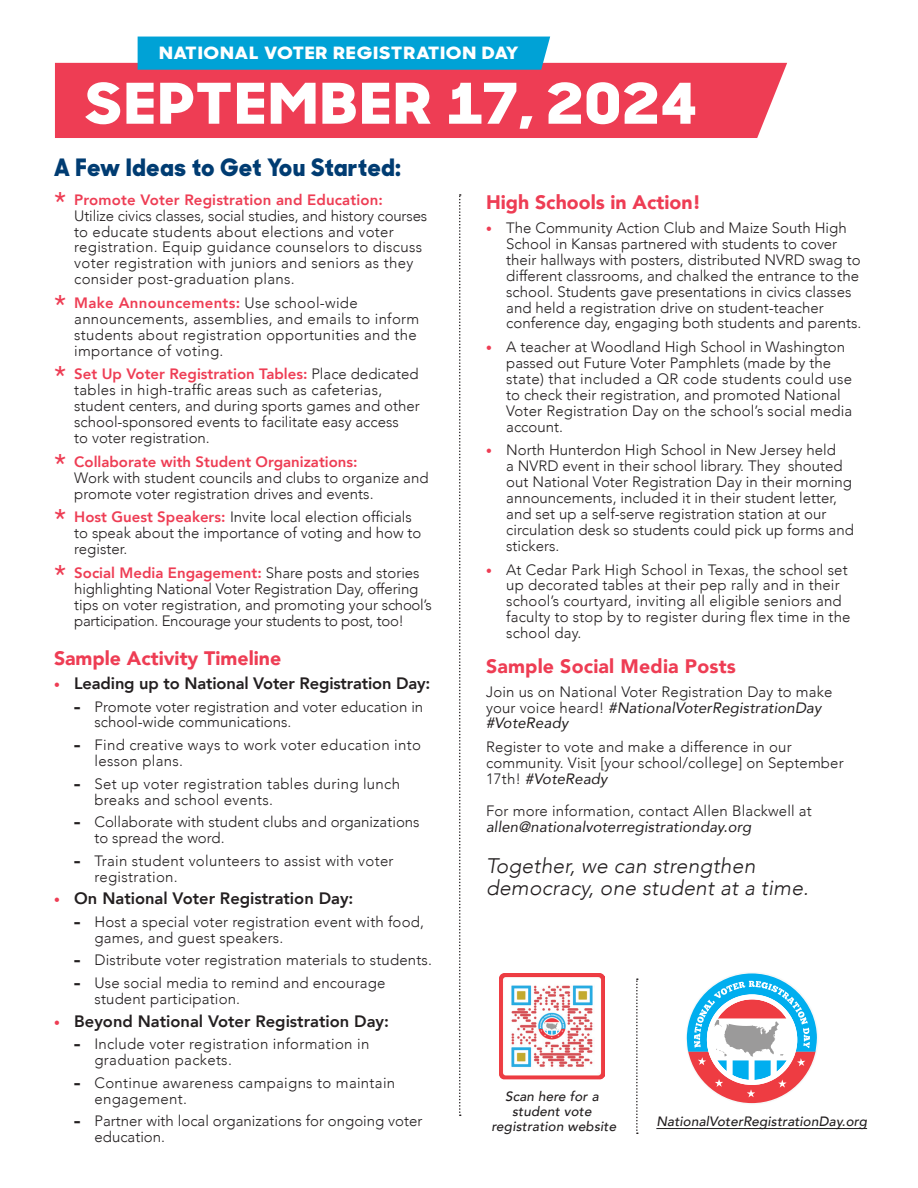
<style>
.page{position:relative;width:918px;height:1188px;background:#fff}
.page>*{position:absolute;margin:0;border:0;box-sizing:border-box;transform-origin:0 0}
.t1{font:800 56.1px "Sharp Sans No 1";letter-spacing:.06em;color:#fff;scale:1.11 1}
.t2{font:800 24px "Sharp Sans No 1";letter-spacing:.04em;color:#003c72}
.t3{font:italic 300 21px/22.5px "Avenir";letter-spacing:.01em;color:#231f20}
.t4{font:900 19.5px "Avenir";color:#ee3d54}
.t5{font:800 16.95px "Sharp Sans No 1";letter-spacing:.07em;color:#fff;scale:1.15 1}
.t6{font:800 16.5px "Avenir";color:#231f20}
.t7{font:300 15px/15.9px "Avenir";color:#231f20}
.t8{font:300 15px/15.9px "Avenir";letter-spacing:.02em;color:#231f20}
.t9{font:italic 500 13.5px/15px "Avenir";letter-spacing:.01em;color:#231f20;text-align:center}
.s1{font-weight:500;font-size:27px;color:#ee3d54}
.s2{font-weight:800;color:#ee3d54}
.s3{font-family:"Sharp Sans No 1";color:#ee3d54}
.s4{font-family:"Sharp Sans No 1";font-weight:800}
.s5{font-family:"Sharp Sans No 1";font-weight:800;font-size:16.5px;color:#ee3d54}
.s6{font-weight:400;font-style:italic}
</style>
<div class="page">
<svg style="left:459px;top:194px;width:2px;height:922px"></svg>
<div style="left:55px;top:63px;width:732px;height:75px;background:#ee3d54"></div>
<div style="left:138px;top:37px;width:412px;height:33px;background:#00a2d6"></div>
<svg style="left:636px;top:978px;width:2px;height:156px"></svg>
<svg style="left:687px;top:973px;width:130px;height:130px"></svg>
<hr style="left:656px;top:1128px;width:211px;height:1px;background:#231f20">
<img style="left:500px;top:974px;width:104px;height:106px">
<p class="t5" style="left:159px;top:41px;width:313px">NATIONAL VOTER REGISTRATION DAY</p>
<p class="t1" style="left:85px;top:62px;width:553px">SEPTEMBER 17, 2024</p>
<p class="t2" style="left:54px;top:150px;width:348px">A Few Ideas to Get You Started:</p>
<p class="t8" style="left:74px;top:192px;width:355px;text-indent:-20px"><span class="s1">*</span> <span class="s2">Promote Voter Registration and Education:<br></span>Utilize civics classes, social studies, and history courses to educate students about elections and voter registration. Equip guidance counselors to discuss voter registration with juniors and seniors as they consider post-graduation plans.</p>
<p class="t8" style="left:74px;top:295px;width:347px;text-indent:-20px"><span class="s1">*</span> <span class="s2">Make Announcements:</span> Use school-wide announcements, assemblies, and emails to inform students about registration opportunities and the importance of voting.</p>
<p class="t7" style="left:74px;top:366px;width:347px;text-indent:-20px"><span class="s1">*</span> <span class="s2">Set Up Voter Registration Tables:</span> Place dedicated tables in high-traffic areas such as cafeterias, student centers, and during sports games and other school-sponsored events to facilitate easy access<br>to voter registration.</p>
<p class="t7" style="left:74px;top:454px;width:356px;text-indent:-20px"><span class="s1">*</span> <span class="s2">Collaborate with Student Organizations:<br></span>Work with student councils and clubs to organize and promote voter registration drives and events.</p>
<p class="t7" style="left:74px;top:509px;width:349px;text-indent:-20px"><span class="s1">*</span> <span class="s2">Host Guest Speakers:</span> Invite local election officials to speak about the importance of voting and how to register.</p>
<p class="t7" style="left:74px;top:565px;width:359px;text-indent:-20px"><span class="s1">*</span> <span class="s2">Social Media Engagement:</span> Share posts and stories highlighting National Voter Registration Day, offering tips on voter registration, and promoting your school’s participation. Encourage your students to post, too!</p>
<p class="t4" style="left:54px;top:642px;width:229px">Sample Activity Timeline</p>
<p class="t6" style="left:54px;top:670px;width:378px"><span class="s3">•</span> Leading up to National Voter Registration Day:</p>
<p class="t7" style="left:94px;top:698px;width:330px;text-indent:-20px"><span class="s4">-</span> Promote voter registration and voter education in school-wide communications.</p>
<p class="t8" style="left:94px;top:737px;width:328px;text-indent:-20px"><span class="s4">-</span> Find creative ways to work voter education into lesson plans.</p>
<p class="t8" style="left:94px;top:776px;width:307px;text-indent:-20px"><span class="s4">-</span> Set up voter registration tables during lunch breaks and school events.</p>
<p class="t7" style="left:94px;top:814px;width:327px;text-indent:-20px"><span class="s4">-</span> Collaborate with student clubs and organizations to spread the word.</p>
<p class="t8" style="left:94px;top:853px;width:301px;text-indent:-20px"><span class="s4">-</span> Train student volunteers to assist with voter registration.</p>
<p class="t6" style="left:54px;top:886px;width:301px"><span class="s3">•</span> On National Voter Registration Day:</p>
<p class="t7" style="left:94px;top:914px;width:331px;text-indent:-20px"><span class="s4">-</span> Host a special voter registration event with food, games, and guest speakers.</p>
<p class="t7" style="left:74px;top:952px;width:359px"><span class="s4">-</span> Distribute voter registration materials to students.</p>
<p class="t7" style="left:94px;top:975px;width:293px;text-indent:-20px"><span class="s4">-</span> Use social media to remind and encourage student participation.</p>
<p class="t6" style="left:54px;top:1008px;width:336px"><span class="s3">•</span> Beyond National Voter Registration Day:</p>
<p class="t8" style="left:94px;top:1036px;width:276px;text-indent:-20px"><span class="s4">-</span> Include voter registration information in graduation packets.</p>
<p class="t8" style="left:94px;top:1075px;width:302px;text-indent:-20px"><span class="s4">-</span> Continue awareness campaigns to maintain engagement.</p>
<p class="t7" style="left:94px;top:1113px;width:329px;text-indent:-20px"><span class="s4">-</span> Partner with local organizations for ongoing voter education.</p>
<p class="t4" style="left:486px;top:186px;width:217px">High Schools in Action!</p>
<p class="t7" style="left:506px;top:220px;width:357px;text-indent:-20px"><span class="s5">•</span> The Community Action Club and Maize South High School in Kansas partnered with students to cover their hallways with posters, distributed NVRD swag to different classrooms, and chalked the entrance to the school. Students gave presentations in civics classes and held a registration drive on student-teacher conference day, engaging both students and parents.</p>
<p class="t7" style="left:506px;top:339px;width:348px;text-indent:-20px"><span class="s5">•</span> A teacher at Woodland High School in Washington passed out Future Voter Pamphlets (made by the state) that included a QR code students could use to check their registration, and promoted National Voter Registration Day on the school’s social media account.</p>
<p class="t7" style="left:506px;top:442px;width:349px;text-indent:-20px"><span class="s5">•</span> North Hunterdon High School in New Jersey held<br>a NVRD event in their school library. They shouted out National Voter Registration Day in their morning announcements, included it in their student letter, and set up a self-serve registration station at our circulation desk so students could pick up forms and stickers.</p>
<p class="t7" style="left:506px;top:561px;width:346px;text-indent:-20px"><span class="s5">•</span> At Cedar Park High School in Texas, the school set up decorated tables at their pep rally and in their school’s courtyard, inviting all eligible seniors and faculty to stop by to register during flex time in the school day.</p>
<p class="t4" style="left:486px;top:649px;width:251px">Sample Social Media Posts</p>
<p class="t7" style="left:486px;top:684px;width:348px">Join us on National Voter Registration Day to make your voice heard! <span class="s6">#NationalVoterRegistrationDay #VoteReady</span></p>
<p class="t7" style="left:486px;top:739px;width:359px">Register to vote and make a difference in our community. Visit [your school/college] on September<br>17th! <span class="s6">#VoteReady</span></p>
<p class="t7" style="left:486px;top:803px;width:327px">For more information, contact Allen Blackwell at <span class="s6">allen@nationalvoterregistrationday.org</span></p>
<p class="t3" style="left:486px;top:854px;width:324px">Together, we can strengthen democracy, one student at a time.</p>
<p class="t9" style="left:491px;top:1089px;width:126px">Scan here for a student vote registration website</p>
<p class="t9" style="left:656px;top:1114px;width:212px">NationalVoterRegistrationDay.org</p>
</div>
